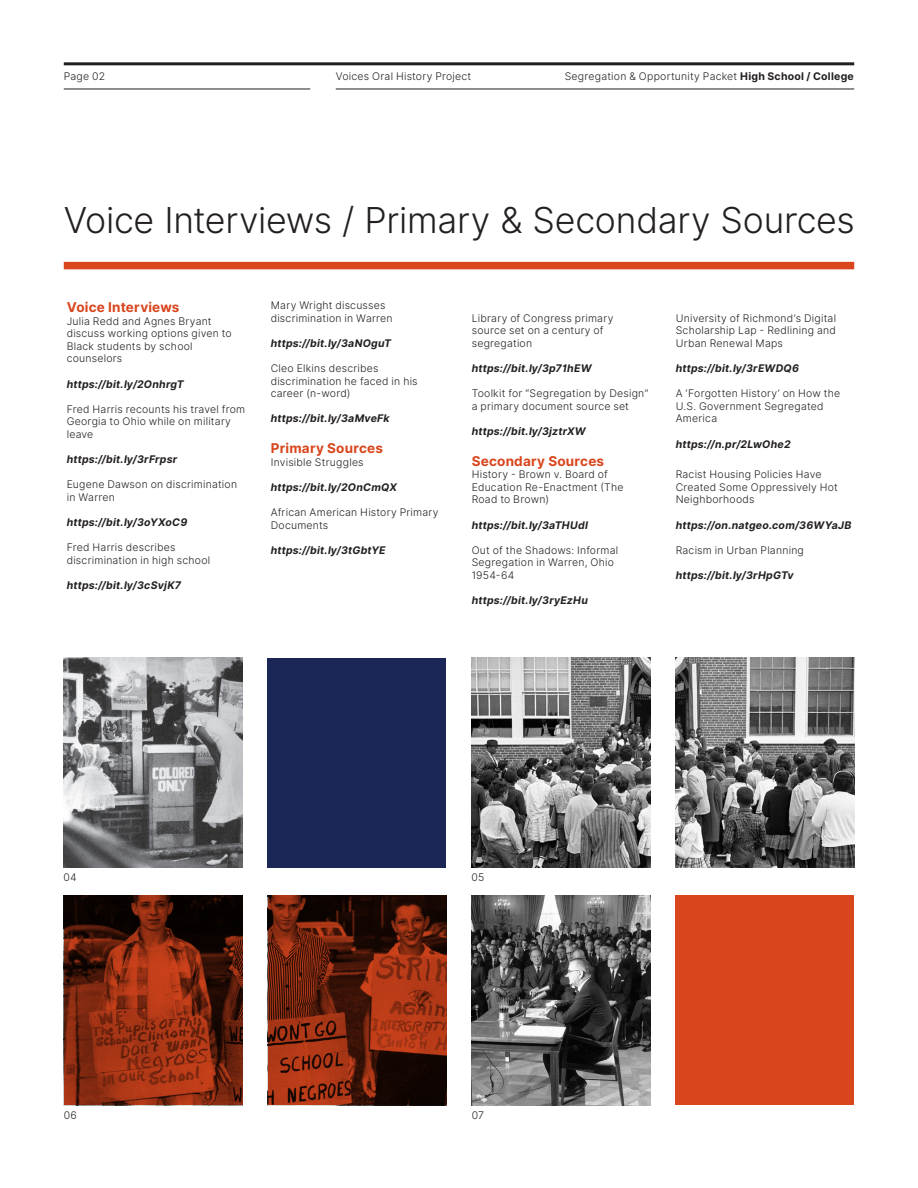
<style>
.page{position:relative;width:918px;height:1188px;background:#fff}
.page>*{position:absolute;margin:0;border:0;box-sizing:border-box;transform-origin:0 0}
.H2__align_left{font:35.7px "Inter Light BETA";letter-spacing:-.01em;color:#231f20}
.Caption___Footer__al{font:700 13.5px "Inter";letter-spacing:.015em;color:#d9461d}
.Caption___Footer__al-2{font:10.5px/12.6px "Inter Light BETA";letter-spacing:.02em;color:#231f20}
.Caption___Footer__al-3{font:italic 700 10.5px "Inter";letter-spacing:.02em;color:#231f20}
.s1{font-family:"Inter";font-weight:700}
</style>
<div class="page">
<div style="left:676px;top:895px;width:178px;height:210px;background:#d9461d"></div>
<img style="left:472px;top:895px;width:178px;height:210px">
<img style="left:64px;top:895px;width:178px;height:210px">
<img style="left:268px;top:895px;width:178px;height:210px">
<div style="left:64px;top:262px;width:790px;height:7px;background:#d9461d"></div>
<img style="left:472px;top:658px;width:178px;height:210px">
<div style="left:268px;top:658px;width:178px;height:210px;background:#192656"></div>
<img style="left:676px;top:657px;width:178px;height:210px">
<img style="left:64px;top:658px;width:178px;height:210px">
<hr style="left:64px;top:89px;width:246px;height:1px;background:#231f20">
<hr style="left:336px;top:89px;width:518px;height:1px;background:#231f20">
<hr style="left:64px;top:62px;width:790px;height:3px;background:#231f20">
<p class="Caption___Footer__al-2" style="left:64px;top:70px;width:43px">Page 02</p>
<p class="Caption___Footer__al-2" style="left:336px;top:70px;width:137px">Voices Oral History Project</p>
<p class="Caption___Footer__al-2" style="left:565px;top:70px;width:291px">Segregation &amp; Opportunity Packet <span class="s1">High School / College</span></p>
<p class="H2__align_left" style="left:64px;top:194px;width:793px">Voice Interviews / Primary &amp; Secondary Sources</p>
<p class="Caption___Footer__al" style="left:67px;top:297px;width:114px">Voice Interviews</p>
<p class="Caption___Footer__al-2" style="left:67px;top:315px;width:167px">Julia Redd and Agnes Bryant discuss working options given to<br>Black students by school</p>
<p class="Caption___Footer__al-2" style="left:67px;top:352px;width:57px">counselors</p>
<p class="Caption___Footer__al-3" style="left:67px;top:376px;width:118px">https://bit.ly/2OnhrgT</p>
<p class="Caption___Footer__al-2" style="left:67px;top:403px;width:180px">Fred Harris recounts his travel from<br>Georgia to Ohio while on military leave</p>
<p class="Caption___Footer__al-3" style="left:67px;top:452px;width:112px">https://bit.ly/3rFrpsr</p>
<p class="Caption___Footer__al-2" style="left:67px;top:478px;width:172px">Eugene Dawson on discrimination in Warren</p>
<p class="Caption___Footer__al-3" style="left:67px;top:515px;width:122px">https://bit.ly/3oYXoC9</p>
<p class="Caption___Footer__al-2" style="left:67px;top:541px;width:145px">Fred Harris describes discrimination in high school</p>
<p class="Caption___Footer__al-3" style="left:67px;top:578px;width:116px">https://bit.ly/3cSvjK7</p>
<p class="Caption___Footer__al-2" style="left:271px;top:299px;width:123px">Mary Wright discusses discrimination in Warren</p>
<p class="Caption___Footer__al-3" style="left:271px;top:335px;width:122px">https://bit.ly/3aNOguT</p>
<p class="Caption___Footer__al-2" style="left:271px;top:362px;width:148px">Cleo Elkins describes discrimination he faced in his career (n-word)</p>
<p class="Caption___Footer__al-3" style="left:271px;top:411px;width:120px">https://bit.ly/3aMveFk</p>
<p class="Caption___Footer__al" style="left:271px;top:438px;width:114px">Primary Sources</p>
<p class="Caption___Footer__al-2" style="left:271px;top:456px;width:94px">Invisible Struggles</p>
<p class="Caption___Footer__al-3" style="left:271px;top:479px;width:128px">https://bit.ly/2OnCmQX</p>
<p class="Caption___Footer__al-2" style="left:271px;top:506px;width:169px">African American History Primary<br>Documents</p>
<p class="Caption___Footer__al-3" style="left:271px;top:542px;width:116px">https://bit.ly/3tGbtYE</p>
<p class="Caption___Footer__al-2" style="left:472px;top:312px;width:143px">Library of Congress primary source set on a century of segregation</p>
<p class="Caption___Footer__al-3" style="left:472px;top:361px;width:121px">https://bit.ly/3p71hEW</p>
<p class="Caption___Footer__al-2" style="left:472px;top:387px;width:178px">Toolkit for “Segregation by Design” a primary document source set</p>
<p class="Caption___Footer__al-3" style="left:472px;top:424px;width:115px">https://bit.ly/3jztrXW</p>
<p class="Caption___Footer__al" style="left:472px;top:451px;width:134px">Secondary Sources</p>
<p class="Caption___Footer__al-2" style="left:472px;top:468px;width:153px">History - Brown v. Board of<br>Education Re-Enactment (The<br>Road to Brown)</p>
<p class="Caption___Footer__al-3" style="left:472px;top:517px;width:118px">https://bit.ly/3aTHUdI</p>
<p class="Caption___Footer__al-2" style="left:472px;top:544px;width:148px">Out of the Shadows: Informal<br>Segregation in Warren, Ohio<br>1954-64</p>
<p class="Caption___Footer__al-3" style="left:472px;top:593px;width:118px">https://bit.ly/3ryEzHu</p>
<p class="Caption___Footer__al-2" style="left:676px;top:312px;width:162px;text-align:justify">University of Richmond’s Digital Scholarship Lap - Redlining and Urban Renewal Maps</p>
<p class="Caption___Footer__al-3" style="left:676px;top:361px;width:125px">https://bit.ly/3rEWDQ6</p>
<p class="Caption___Footer__al-2" style="left:676px;top:387px;width:166px">A ‘Forgotten History’ on How the<br>U.S. Government Segregated<br>America</p>
<p class="Caption___Footer__al-3" style="left:676px;top:436px;width:116px">https://n.pr/2LwOhe2</p>
<p class="Caption___Footer__al-2" style="left:676px;top:468px;width:164px">Racist Housing Policies Have<br>Created Some Oppressively Hot<br>Neighborhoods</p>
<p class="Caption___Footer__al-3" style="left:676px;top:517px;width:177px">https://on.natgeo.com/36WYaJB</p>
<p class="Caption___Footer__al-2" style="left:676px;top:544px;width:130px">Racism in Urban Planning</p>
<p class="Caption___Footer__al-3" style="left:676px;top:568px;width:119px">https://bit.ly/3rHpGTv</p>
<p class="Caption___Footer__al-2" style="left:64px;top:871px;width:15px">04</p>
<p class="Caption___Footer__al-2" style="left:472px;top:871px;width:14px">05</p>
<p class="Caption___Footer__al-2" style="left:64px;top:1109px;width:15px">06</p>
<p class="Caption___Footer__al-2" style="left:472px;top:1109px;width:14px">07</p>
</div>
